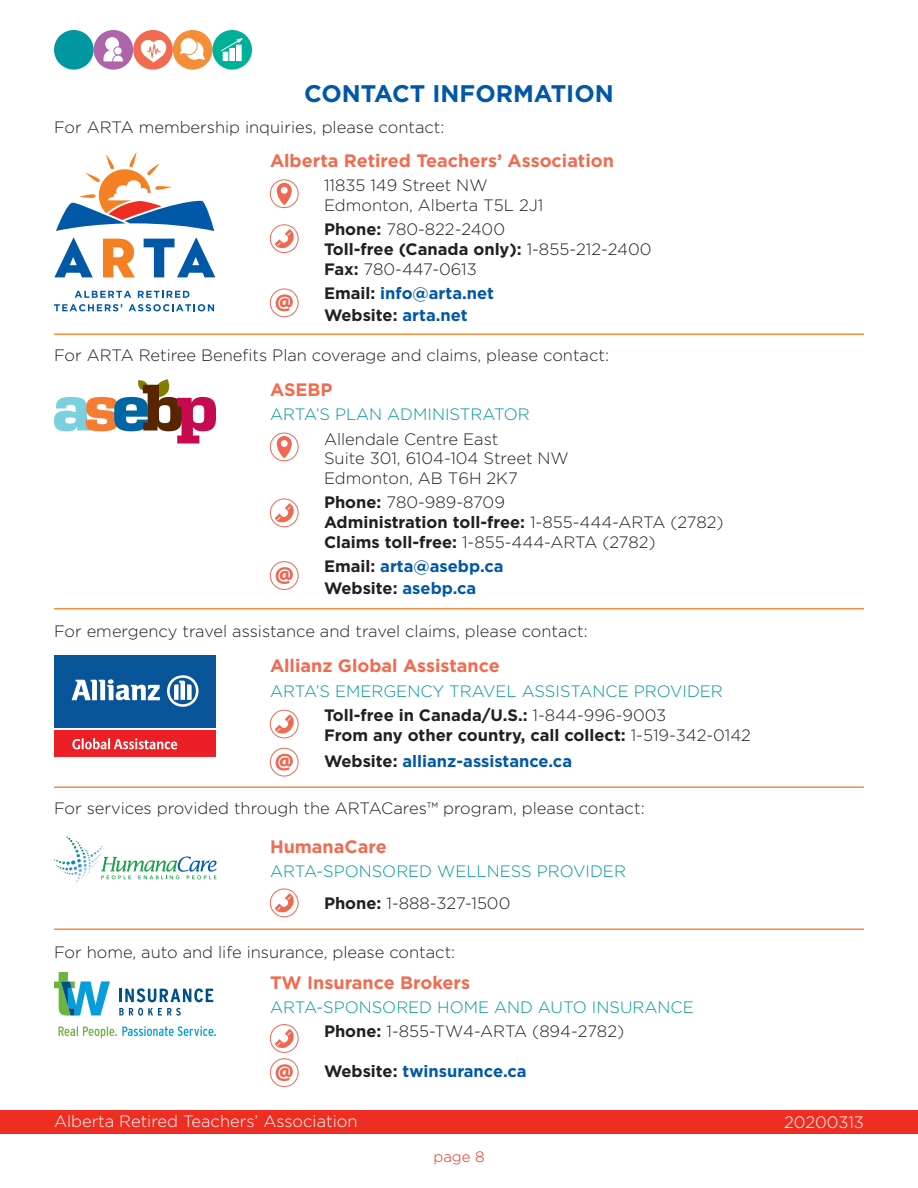
<style>
.page{position:relative;width:918px;height:1188px;background:#fff}
.page>*{position:absolute;margin:0;border:0;box-sizing:border-box;transform-origin:0 0}
.t1{font:700 24px "Gotham";color:#0158a6}
.t2{font:700 18px "Gotham";color:#f26b50}
.t3{font:300 16.5px "Gotham";color:#231f20}
.t4{font:700 16.5px "Gotham";color:#231f20}
.t5{font:300 16.5px "Gotham";color:#0097a0}
.t6{font:700 16.5px "Gotham";color:#0158a6}
.t7{font:300 16.5px "Gotham";color:#fff}
.t8{font:300 15px "Gotham";color:#ee2e22}
.s1{font-weight:700}
.s2{font-weight:300}
.s3{color:#231f20}
.s4{color:#0158a6}
</style>
<div class="page">
<div style="left:0;top:1111px;width:918px;height:23px;background:#ee2e22"></div>
<div style="left:173px;top:30px;width:39px;height:40px;background:#f68d38;border-radius:50%"></div>
<div style="left:212px;top:30px;width:40px;height:40px;background:#00b198;border-radius:50%"></div>
<div style="left:133px;top:30px;width:40px;height:40px;background:#f26b50;border-radius:50%"></div>
<div style="left:94px;top:30px;width:39px;height:40px;background:#ad64a8;border-radius:50%"></div>
<svg style="left:141px;top:40px;width:25px;height:22px"></svg>
<svg style="left:179px;top:37px;width:26px;height:23px"></svg>
<svg style="left:221px;top:38px;width:22px;height:23px"></svg>
<svg style="left:104px;top:37px;width:19px;height:25px"></svg>
<div style="left:54px;top:30px;width:40px;height:40px;background:#0097a0;border-radius:50%"></div>
<div style="left:54px;top:730px;width:162px;height:27px;background:#ed1f26"></div>
<div style="left:54px;top:656px;width:162px;height:72px;background:#075499"></div>
<svg style="left:72px;top:679px;width:88px;height:21px"></svg>
<svg style="left:167px;top:675px;width:32px;height:32px"></svg>
<svg style="left:72px;top:738px;width:105px;height:11px"></svg>
<svg style="left:54px;top:379px;width:162px;height:65px"></svg>
<svg style="left:54px;top:972px;width:56px;height:44px"></svg>
<svg style="left:59px;top:1026px;width:157px;height:12px"></svg>
<svg style="left:119px;top:1008px;width:62px;height:8px"></svg>
<svg style="left:119px;top:988px;width:94px;height:14px"></svg>
<svg style="left:275px;top:229px;width:19px;height:19px"></svg>
<div style="left:270px;top:224px;width:28px;height:29px;border:1px solid #f06852;border-radius:50%"></div>
<div style="left:270px;top:289px;width:28px;height:28px;border:1px solid #f06852;border-radius:50%"></div>
<svg style="left:276px;top:294px;width:17px;height:17px"></svg>
<div style="left:270px;top:179px;width:28px;height:29px;border:1px solid #f06852;border-radius:50%"></div>
<svg style="left:277px;top:183px;width:15px;height:22px"></svg>
<svg style="left:275px;top:503px;width:19px;height:19px"></svg>
<div style="left:270px;top:499px;width:28px;height:28px;border:1px solid #f06852;border-radius:50%"></div>
<div style="left:270px;top:561px;width:28px;height:29px;border:1px solid #f06852;border-radius:50%"></div>
<svg style="left:276px;top:567px;width:17px;height:17px"></svg>
<div style="left:270px;top:433px;width:28px;height:28px;border:1px solid #f06852;border-radius:50%"></div>
<svg style="left:277px;top:436px;width:15px;height:22px"></svg>
<svg style="left:275px;top:714px;width:19px;height:20px"></svg>
<div style="left:270px;top:710px;width:28px;height:28px;border:1px solid #f06852;border-radius:50%"></div>
<div style="left:270px;top:748px;width:28px;height:28px;border:1px solid #f06852;border-radius:50%"></div>
<svg style="left:276px;top:754px;width:17px;height:17px"></svg>
<svg style="left:275px;top:1029px;width:19px;height:19px"></svg>
<div style="left:270px;top:1024px;width:28px;height:29px;border:1px solid #f06852;border-radius:50%"></div>
<div style="left:270px;top:1058px;width:28px;height:29px;border:1px solid #f06852;border-radius:50%"></div>
<svg style="left:276px;top:1064px;width:17px;height:17px"></svg>
<hr style="left:54px;top:333px;width:810px;height:2px;background:#f68d38">
<hr style="left:54px;top:608px;width:810px;height:1px;background:#f68d38">
<hr style="left:54px;top:786px;width:810px;height:2px;background:#f68d38">
<hr style="left:54px;top:929px;width:810px;height:1px;background:#f68d38">
<svg style="left:67px;top:836px;width:150px;height:43px"></svg>
<svg style="left:275px;top:893px;width:19px;height:19px"></svg>
<div style="left:270px;top:889px;width:28px;height:28px;border:1px solid #f06852;border-radius:50%"></div>
<svg style="left:56px;top:152px;width:158px;height:79px"></svg>
<svg style="left:75px;top:291px;width:56px;height:7px"></svg>
<svg style="left:138px;top:291px;width:51px;height:7px"></svg>
<svg style="left:54px;top:304px;width:68px;height:7px"></svg>
<svg style="left:129px;top:304px;width:85px;height:7px"></svg>
<svg style="left:54px;top:238px;width:39px;height:39px"></svg>
<svg style="left:103px;top:239px;width:32px;height:38px"></svg>
<svg style="left:144px;top:238px;width:71px;height:39px"></svg>
<p class="t1" style="left:304px;top:79px;width:311px">CONTACT INFORMATION</p>
<p class="t3" style="left:54px;top:118px;width:392px">For ARTA membership inquiries, please contact:</p>
<p class="t2" style="left:270px;top:150px;width:346px">Alberta Retired Teachers’ Association</p>
<p class="t3" style="left:324px;top:176px;width:165px">11835 149 Street NW</p>
<p class="t3" style="left:324px;top:196px;width:221px">Edmonton, Alberta T5L 2J1</p>
<p class="t3" style="left:324px;top:220px;width:183px"><span class="s1">Phone:</span> 780-822-2400</p>
<p class="t4" style="left:324px;top:240px;width:329px">Toll-free (Canada only): <span class="s2">1-855-212-2400</span></p>
<p class="t3" style="left:324px;top:260px;width:154px"><span class="s1">Fax:</span> 780-447-0613</p>
<p class="t6" style="left:324px;top:284px;width:172px"><span class="s3">Email:</span> info@arta.net</p>
<p class="t4" style="left:324px;top:305px;width:145px">Website: <span class="s4">arta.net</span></p>
<p class="t3" style="left:54px;top:346px;width:557px">For ARTA Retiree Benefits Plan coverage and claims, please contact:</p>
<p class="t2" style="left:270px;top:379px;width:64px">ASEBP</p>
<p class="t5" style="left:270px;top:405px;width:261px">ARTA’S PLAN ADMINISTRATOR</p>
<p class="t3" style="left:324px;top:430px;width:176px">Allendale Centre East</p>
<p class="t3" style="left:324px;top:450px;width:246px">Suite 301, 6104-104 Street NW</p>
<p class="t3" style="left:324px;top:469px;width:195px">Edmonton, AB T6H 2K7</p>
<p class="t3" style="left:324px;top:494px;width:182px"><span class="s1">Phone:</span> 780-989-8709</p>
<p class="t4" style="left:324px;top:513px;width:401px">Administration toll-free: <span class="s2">1-855-444-ARTA (2782)</span></p>
<p class="t3" style="left:324px;top:533px;width:333px"><span class="s1">Claims toll-free:</span> 1-855-444-ARTA (2782)</p>
<p class="t6" style="left:324px;top:557px;width:181px"><span class="s3">Email:</span> arta@asebp.ca</p>
<p class="t4" style="left:324px;top:579px;width:154px">Website: <span class="s4">asebp.ca</span></p>
<p class="t3" style="left:54px;top:622px;width:535px">For emergency travel assistance and travel claims, please contact:</p>
<p class="t2" style="left:270px;top:656px;width:231px">Allianz Global Assistance</p>
<p class="t5" style="left:270px;top:682px;width:454px">ARTA’S EMERGENCY TRAVEL ASSISTANCE PROVIDER</p>
<p class="t4" style="left:324px;top:706px;width:344px">Toll-free in Canada/U.S.: <span class="s2">1-844-996-9003</span></p>
<p class="t4" style="left:324px;top:725px;width:429px">From any other country, call collect: <span class="s2">1-519-342-0142</span></p>
<p class="t6" style="left:324px;top:752px;width:250px"><span class="s3">Website:</span> allianz-assistance.ca</p>
<p class="t3" style="left:54px;top:799px;width:592px">For services provided through the ARTACares™ program, please contact:</p>
<p class="t2" style="left:270px;top:836px;width:118px">HumanaCare</p>
<p class="t5" style="left:270px;top:863px;width:357px">ARTA-SPONSORED WELLNESS PROVIDER</p>
<p class="t3" style="left:324px;top:894px;width:188px"><span class="s1">Phone:</span> 1-888-327-1500</p>
<p class="t3" style="left:54px;top:943px;width:403px">For home, auto and life insurance, please contact:</p>
<p class="t2" style="left:270px;top:972px;width:202px">TW Insurance Brokers</p>
<p class="t5" style="left:270px;top:998px;width:425px">ARTA-SPONSORED HOME AND AUTO INSURANCE</p>
<p class="t3" style="left:324px;top:1023px;width:302px"><span class="s1">Phone:</span> 1-855-TW4-ARTA (894-2782)</p>
<p class="t6" style="left:324px;top:1061px;width:204px"><span class="s3">Website:</span> twinsurance.ca</p>
<p class="t7" style="left:54px;top:1112px;width:305px">Alberta Retired Teachers’ Association</p>
<p class="t8" style="left:433px;top:1148px;width:53px">page 8</p>
<p class="t7" style="left:784px;top:1113px;width:81px">20200313</p>
</div>
